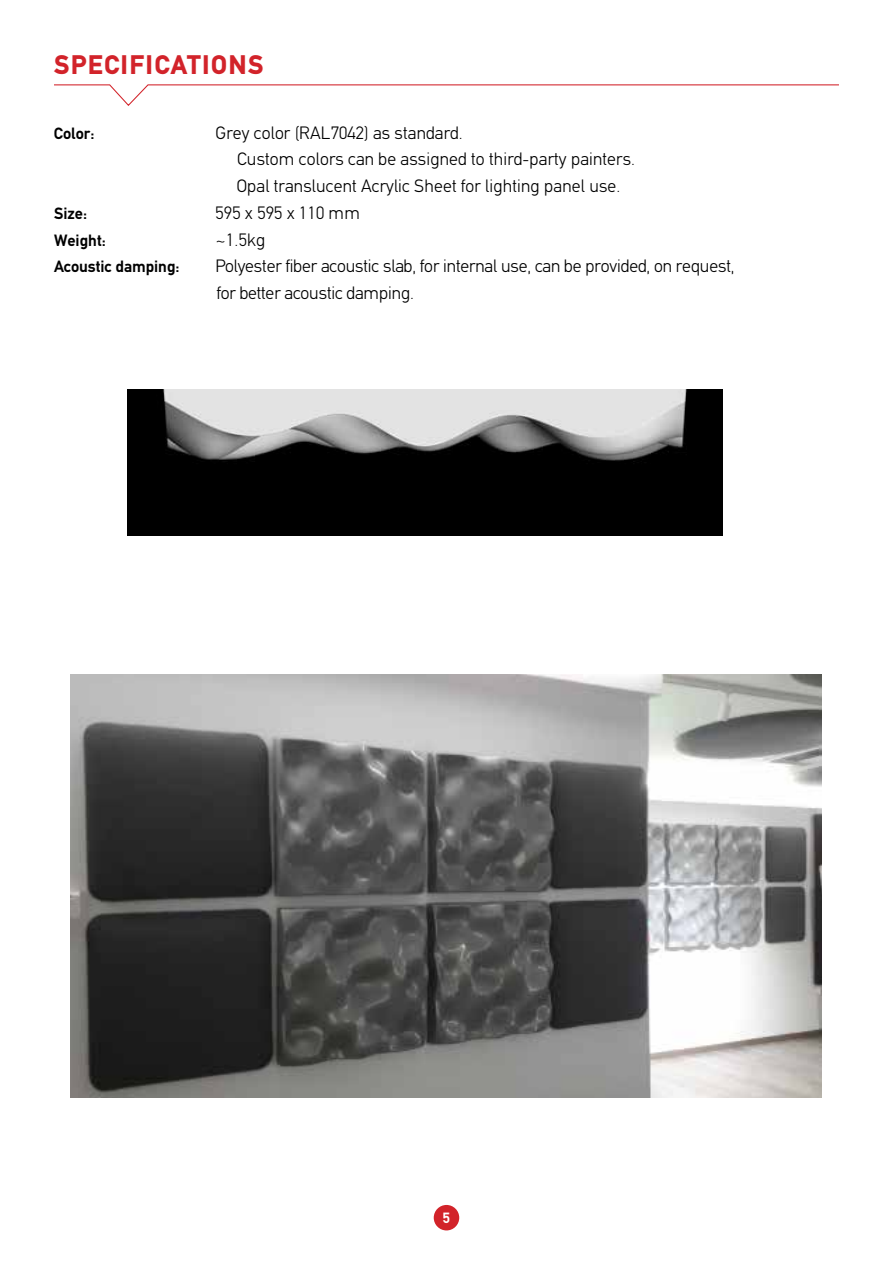
<style>
.page{position:relative;width:893px;height:1263px;background:#fff}
.page>*{position:absolute;margin:0;border:0;box-sizing:border-box;transform-origin:0 0}
.t1{font:900 27px "PF Din Text";letter-spacing:.05em;color:#d2232a}
.t2{font:300 18px/26.7px "PF Din Text";letter-spacing:.01em;color:#000}
.t3{font:700 16.5px "PF Din Text";letter-spacing:-.005em;color:#000}
.t4{font:700 15px "PF Din Text";color:#fff}
</style>
<div class="page">
<div style="left:434px;top:1205px;width:25px;height:25px;background:#d2232a;border-radius:50%"></div>
<img style="left:128px;top:390px;width:595px;height:146px">
<svg style="left:54px;top:84px;width:785px;height:22px"></svg>
<img style="left:70px;top:675px;width:751px;height:422px">
<h1 class="t1" style="left:54px;top:49px;width:211px">SPECIFICATIONS</h1>
<p class="t3" style="left:54px;top:123px;width:42px">Color:</p>
<p class="t2" style="left:237px;top:119px;width:400px;text-indent:-21px">Grey color (RAL7042) as standard.<br>Custom colors can be assigned to third-party painters.<br>Opal translucent Acrylic Sheet for lighting panel use.</p>
<p class="t3" style="left:54px;top:204px;width:35px">Size:</p>
<p class="t2" style="left:216px;top:199px;width:146px">595 x 595 x 110 mm</p>
<p class="t3" style="left:54px;top:230px;width:53px">Weight:</p>
<p class="t2" style="left:216px;top:226px;width:51px">~1.5kg</p>
<p class="t3" style="left:54px;top:257px;width:127px">Acoustic damping:</p>
<p class="t2" style="left:216px;top:253px;width:520px">Polyester fiber acoustic slab, for internal use, can be provided, on request, for better acoustic damping.</p>
<p class="t4" style="left:443px;top:1209px;width:9px">5</p>
</div>
